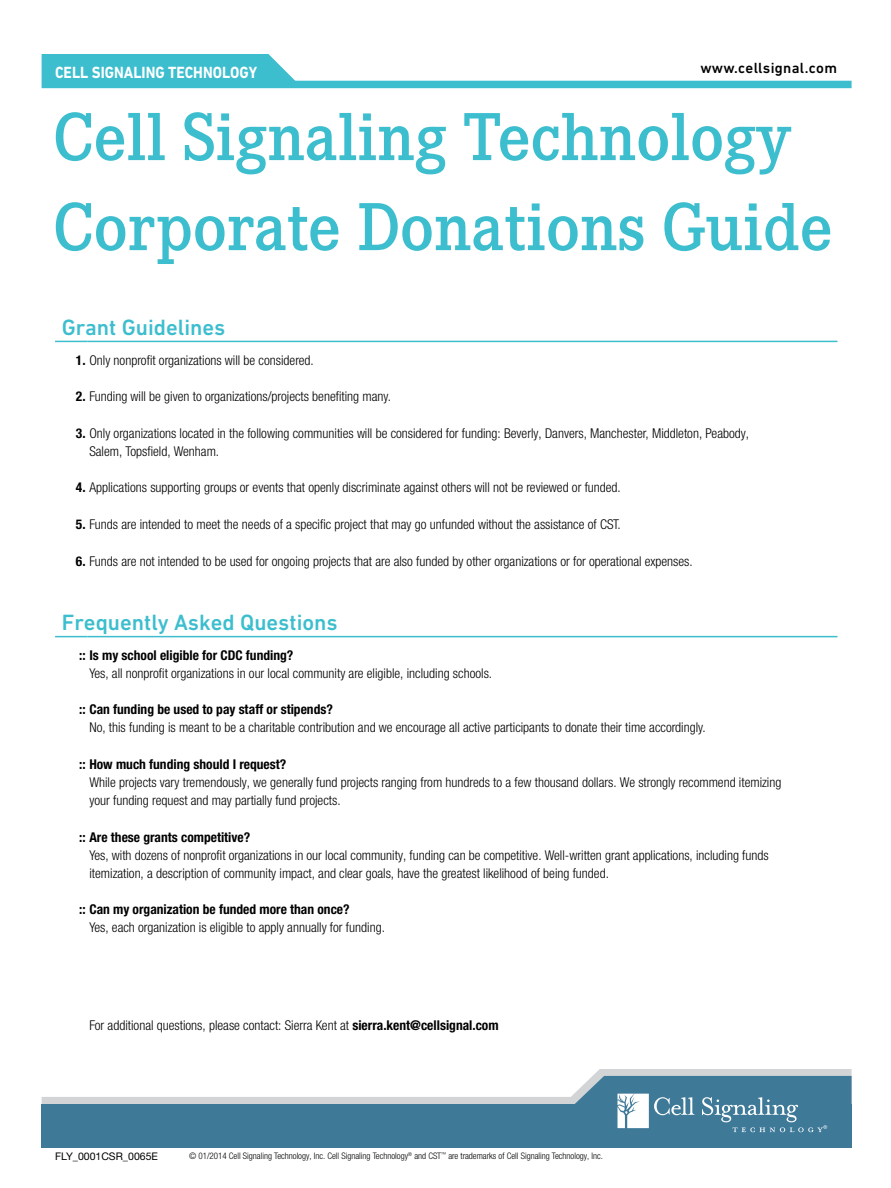
<style>
.page{position:relative;width:891px;height:1188px;background:#fff}
.page>*{position:absolute;margin:0;border:0;box-sizing:border-box;transform-origin:0 0}
.t1{font:600 70.5px/90px "Corporate E Pro";color:#3cbece;scale:.95 1}
.t2{font:500 22.5px "DIN Next W1 G";color:#3cbece}
.t3{font:700 16.5px "DIN Next W1 G";color:#fff;scale:.9 1}
.t4{font:500 15px "DIN Next W1 G";letter-spacing:.02em;color:#000}
.t5{font:300 condensed 13.5px/18px "Helvetica Neue LTW1 G";color:#000}
.t6{font:700 condensed 13.5px "Helvetica Neue LTW1 G";color:#000}
.t7{font:10.5px "Helvetica Neue LTW1 G";color:#000}
.t8{font:300 condensed 9px "Helvetica Neue LTW1 G";color:#000}
.s1{font-weight:700}
</style>
<div class="page">
<div style="left:42px;top:81px;width:810px;height:7px;background:#3cbece"></div>
<div style="left:42px;top:54px;width:253px;height:27px;background:#3cbece"></div>
<svg style="left:42px;top:1069px;width:810px;height:35px"></svg>
<div style="left:42px;top:1104px;width:810px;height:44px;background:#3e7998"></div>
<svg style="left:571px;top:1076px;width:281px;height:56px"></svg>
<hr style="left:55px;top:341px;width:32px;height:1px;background:#3cbece">
<hr style="left:87px;top:341px;width:750px;height:1px;background:#3cbece">
<hr style="left:55px;top:636px;width:32px;height:1px;background:#3cbece">
<hr style="left:87px;top:636px;width:750px;height:1px;background:#3cbece">
<p class="t3" style="left:55px;top:63px;width:226px">CELL SIGNALING TECHNOLOGY</p>
<p class="t4" style="left:700px;top:59px;width:138px">www.cellsignal.com</p>
<h1 class="t1" style="left:54px;top:88px;width:822px">Cell Signaling Technology<br>Corporate Donations Guide</h1>
<h2 class="t2" style="left:62px;top:314px;width:165px">Grant Guidelines</h2>
<p class="t5" style="left:76px;top:351px;width:239px"><span class="s1">1.</span> Only nonprofit organizations will be considered.</p>
<p class="t5" style="left:76px;top:388px;width:317px"><span class="s1">2.</span> Funding will be given to organizations/projects benefiting many.</p>
<p class="t5" style="left:89px;top:424px;width:661px;text-indent:-14px"><span class="s1">3.</span> Only organizations located in the following communities will be considered for funding: Beverly, Danvers, Manchester, Middleton, Peabody,<br>Salem, Topsfield, Wenham.</p>
<p class="t5" style="left:76px;top:479px;width:546px"><span class="s1">4.</span> Applications supporting groups or events that openly discriminate against others will not be reviewed or funded.</p>
<p class="t5" style="left:76px;top:515px;width:546px"><span class="s1">5.</span> Funds are intended to meet the needs of a specific project that may go unfunded without the assistance of CST.</p>
<p class="t5" style="left:76px;top:552px;width:618px"><span class="s1">6.</span> Funds are not intended to be used for ongoing projects that are also funded by other organizations or for operational expenses.</p>
<h2 class="t2" style="left:62px;top:609px;width:278px">Frequently Asked Questions</h2>
<p class="t6" style="left:79px;top:647px;width:216px">:: Is my school eligible for CDC funding?</p>
<p class="t5" style="left:89px;top:664px;width:404px">Yes, all nonprofit organizations in our local community are eligible, including schools.</p>
<p class="t6" style="left:79px;top:702px;width:255px">:: Can funding be used to pay staff or stipends?</p>
<p class="t5" style="left:89px;top:719px;width:618px">No, this funding is meant to be a charitable contribution and we encourage all active participants to donate their time accordingly.</p>
<p class="t6" style="left:79px;top:756px;width:209px">:: How much funding should I request?</p>
<p class="t5" style="left:89px;top:773px;width:693px">While projects vary tremendously, we generally fund projects ranging from hundreds to a few thousand dollars. We strongly recommend itemizing your funding request and may partially fund projects.</p>
<p class="t6" style="left:79px;top:829px;width:173px">:: Are these grants competitive?</p>
<p class="t5" style="left:89px;top:846px;width:681px">Yes, with dozens of nonprofit organizations in our local community, funding can be competitive. Well-written grant applications, including funds itemization, a description of community impact, and clear goals, have the greatest likelihood of being funded.</p>
<p class="t6" style="left:79px;top:901px;width:272px">:: Can my organization be funded more than once?</p>
<p class="t5" style="left:89px;top:919px;width:297px">Yes, each organization is eligible to apply annually for funding.</p>
<p class="t5" style="left:89px;top:1016px;width:411px">For additional questions, please contact: Sierra Kent at <span class="s1">sierra.kent@cellsignal.com</span></p>
<p class="t7" style="left:55px;top:1150px;width:104px">FLY_0001CSR_0065E</p>
<p class="t8" style="left:189px;top:1151px;width:416px">© 01/2014 Cell Signaling Technology, Inc. Cell Signaling Technology<sup>®</sup> and CST<sup>™</sup> are trademarks of Cell Signaling Technology, Inc.</p>
</div>
